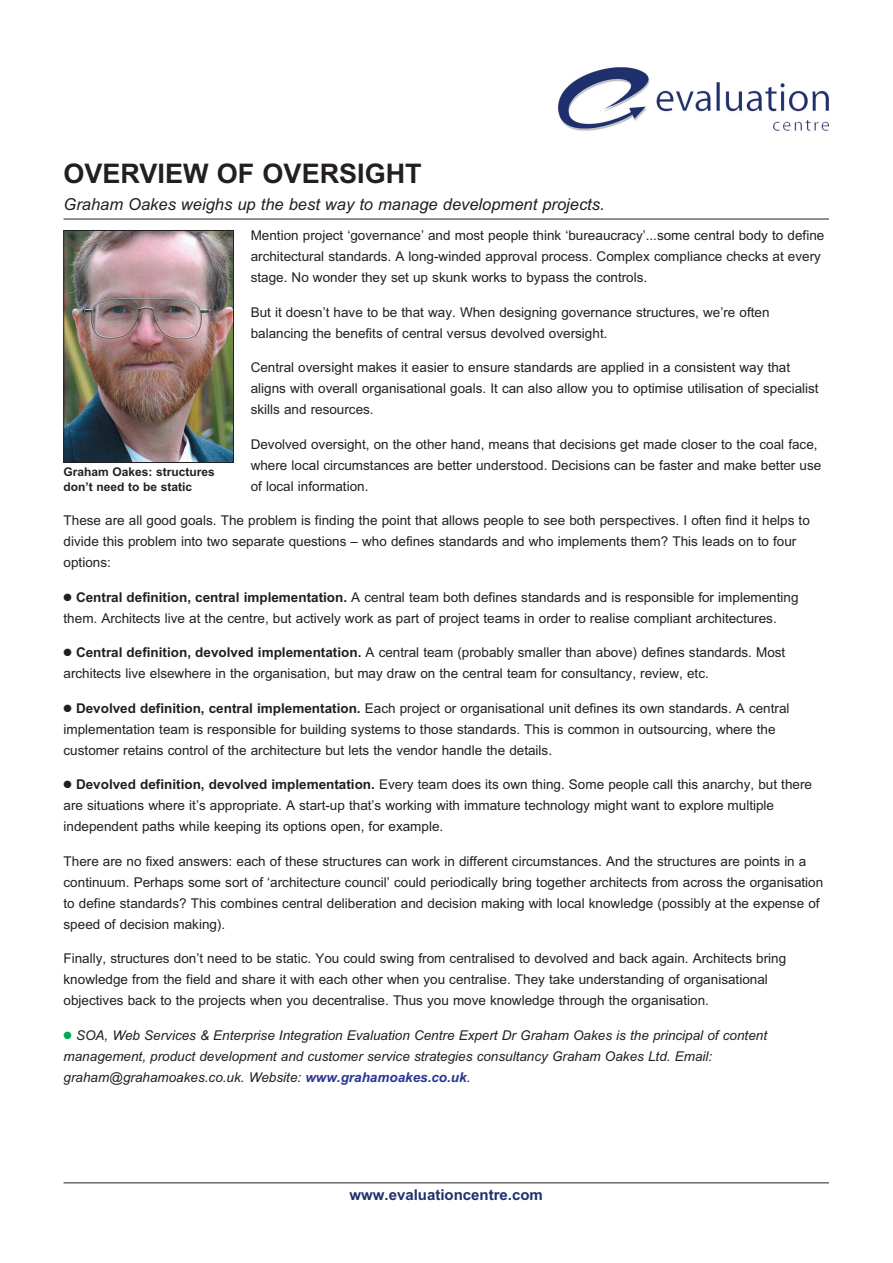
<style>
.page{position:relative;width:893px;height:1263px;background:#fff}
.page>*{position:absolute;margin:0;border:0;box-sizing:border-box;transform-origin:0 0}
.t1{font:700 27px "Arial";color:#231f20}
.t2{font:italic 16.5px "Arial";color:#231f20}
.t3{font:700 15px "Arial";color:#1e316d}
.t4{font:13.5px/21px "Arial";color:#231f20}
.t5{font:italic 13.5px/21px "Arial";color:#231f20}
.t6{font:700 12px/15px "Arial";color:#231f20}
.s1{font-weight:700}
.s2{color:#00aa4f}
.s3{font-weight:700;color:#293795}
</style>
<div class="page">
<img style="left:558px;top:67px;width:271px;height:64px">
<hr style="left:64px;top:219px;width:765px;height:1px;background:#231f20">
<hr style="left:64px;top:1182px;width:765px;height:1px;background:#231f20">
<img style="left:66px;top:232px;width:166px;height:229px">
<div style="left:64px;top:230px;width:170px;height:233px;border:1px solid #231f20"></div>
<h1 class="t1" style="left:64px;top:158px;width:360px">OVERVIEW OF OVERSIGHT</h1>
<p class="t2" style="left:64px;top:195px;width:543px">Graham Oakes weighs up the best way to manage development projects.</p>
<p class="t4" style="left:251px;top:225px;width:575px">Mention project ‘governance’ and most people think ‘bureaucracy’...some central body to define architectural standards. A long-winded approval process. Complex compliance checks at every stage. No wonder they set up skunk works to bypass the controls.</p>
<p class="t4" style="left:251px;top:301px;width:520px">But it doesn’t have to be that way. When designing governance structures, we’re often balancing the benefits of central versus devolved oversight.</p>
<p class="t4" style="left:251px;top:357px;width:569px">Central oversight makes it easier to ensure standards are applied in a consistent way that aligns with overall organisational goals. It can also allow you to optimise utilisation of specialist skills and resources.</p>
<p class="t4" style="left:251px;top:433px;width:572px">Devolved oversight, on the other hand, means that decisions get made closer to the coal face, where local circumstances are better understood. Decisions can be faster and make better use of local information.</p>
<p class="t4" style="left:64px;top:510px;width:748px">These are all good goals. The problem is finding the point that allows people to see both perspectives. I often find it helps to divide this problem into two separate questions – who defines standards and who implements them? This leads on to four options:</p>
<p class="t4" style="left:64px;top:586px;width:736px">● <span class="s1">Central definition, central implementation.</span> A central team both defines standards and is responsible for implementing them. Architects live at the centre, but actively work as part of project teams in order to realise compliant architectures.</p>
<p class="t4" style="left:64px;top:642px;width:723px">● <span class="s1">Central definition, devolved implementation.</span> A central team (probably smaller than above) defines standards. Most architects live elsewhere in the organisation, but may draw on the central team for consultancy, review, etc.</p>
<p class="t4" style="left:64px;top:697px;width:727px">● <span class="s1">Devolved definition, central implementation.</span> Each project or organisational unit defines its own standards. A central implementation team is responsible for building systems to those standards. This is common in outsourcing, where the customer retains control of the architecture but lets the vendor handle the details.</p>
<p class="t4" style="left:64px;top:774px;width:750px">● <span class="s1">Devolved definition, devolved implementation.</span> Every team does its own thing. Some people call this anarchy, but there are situations where it’s appropriate. A start-up that’s working with immature technology might want to explore multiple independent paths while keeping its options open, for example.</p>
<p class="t4" style="left:64px;top:850px;width:761px">There are no fixed answers: each of these structures can work in different circumstances. And the structures are points in a continuum. Perhaps some sort of ‘architecture council’ could periodically bring together architects from across the organisation to define standards? This combines central deliberation and decision making with local knowledge (possibly at the expense of speed of decision making).</p>
<p class="t4" style="left:64px;top:948px;width:724px">Finally, structures don’t need to be static. You could swing from centralised to devolved and back again. Architects bring knowledge from the field and share it with each other when you centralise. They take understanding of organisational objectives back to the projects when you decentralise. Thus you move knowledge through the organisation.</p>
<p class="t5" style="left:64px;top:1024px;width:705px"><span class="s2">●</span> SOA, Web Services &amp; Enterprise Integration Evaluation Centre Expert Dr Graham Oakes is the principal of content management, product development and customer service strategies consultancy Graham Oakes Ltd. Email: graham@grahamoakes.co.uk. Website: <span class="s3">www.grahamoakes.co.uk</span>.</p>
<p class="t6" style="left:64px;top:464px;width:153px">Graham Oakes: structures don’t need to be static</p>
<p class="t3" style="left:350px;top:1186px;width:195px">www.evaluationcentre.com</p>
</div>
